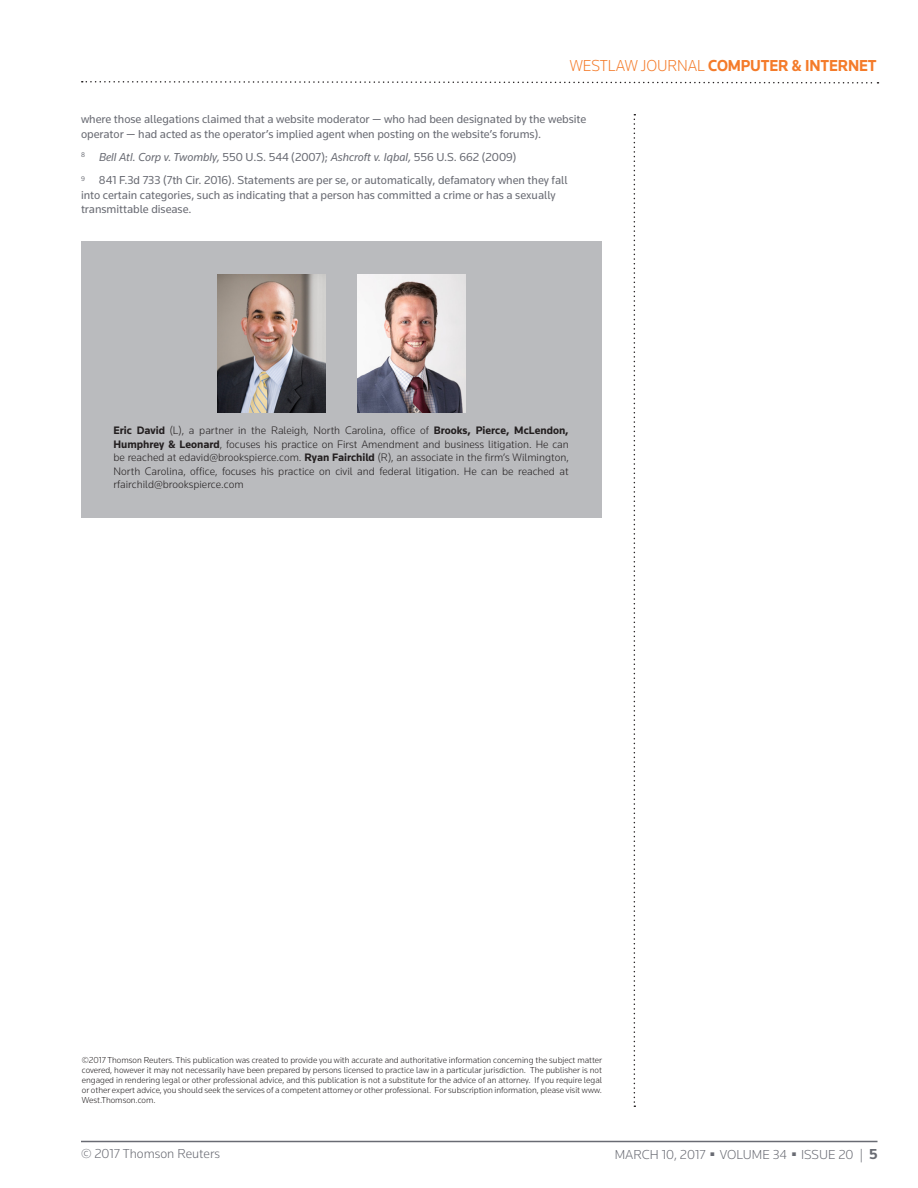
<style>
.page{position:relative;width:918px;height:1188px;background:#fff}
.page>*{position:absolute;margin:0;border:0;box-sizing:border-box;transform-origin:0 0}
.t1{font:700 16.5px "Knowledge";letter-spacing:-.01em;color:#f47b2a;scale:.95 1}
.t2{font:300 13.5px "Knowledge";color:#696b73}
.EN{font:12px/14.4px "Knowledge";color:#696b73}
.EN-2{font:italic 12px "Knowledge";color:#696b73}
.AB{font:300 11.25px/13.5px "Knowledge";color:#231f20;text-align:justify}
.t3{font:300 9px/9.9px "Knowledge";color:#231f20;text-align:justify}
.s1{font-weight:300}
.s2{font-style:normal}
.s3{font-weight:700}
.s4{font-weight:700;font-size:15px}
</style>
<div class="page">
<hr style="left:81px;top:1141px;width:797px;height:1px;background:#696b73">
<svg style="left:82px;top:81px;width:797px;height:3px"></svg>
<svg style="left:634px;top:114px;width:1px;height:993px"></svg>
<div style="left:81px;top:241px;width:521px;height:277px;background:#babbbe"></div>
<img style="left:218px;top:274px;width:107px;height:138px">
<img style="left:358px;top:274px;width:107px;height:139px">
<h1 class="t1" style="left:570px;top:55px;width:324px"><span class="s1">WESTLAW JOURNAL</span> COMPUTER &amp; INTERNET</h1>
<p class="EN" style="left:81px;top:112px;width:507px">where those allegations claimed that a website moderator — who had been designated by the website operator — had acted as the operator’s implied agent when posting on the website’s forums).</p>
<p class="EN-2" style="left:81px;top:150px;width:437px"><sup>8</sup> Bell Atl. Corp v. Twombly, <span class="s2">550 U.S. 544 (2007);</span> Ashcroft v. Iqbal, <span class="s2">556 U.S. 662 (2009)</span></p>
<p class="EN" style="left:81px;top:173px;width:488px"><sup>9</sup> 841 F.3d 733 (7th Cir. 2016). Statements are per se, or automatically, defamatory when they fall into certain categories, such as indicating that a person has committed a crime or has a sexually transmittable disease.</p>
<p class="AB" style="left:114px;top:424px;width:457px"><span class="s3">Eric David</span> (L), a partner in the Raleigh, North Carolina, office of <span class="s3">Brooks, Pierce, McLendon, Humphrey &amp; Leonard</span>, focuses his practice on First Amendment and business litigation. He can be reached at edavid@brookspierce.com. <span class="s3">Ryan Fairchild</span> (R), an associate in the firm’s Wilmington, North Carolina, office, focuses his practice on civil and federal litigation. He can be reached at rfairchild@brookspierce.com</p>
<p class="t3" style="left:82px;top:1055px;width:522px">©2017 Thomson Reuters. This publication was created to provide you with accurate and authoritative information concerning the subject matter covered, however it may not necessarily have been prepared by persons licensed to practice law in a particular jurisdiction. The publisher is not engaged in rendering legal or other professional advice, and this publication is not a substitute for the advice of an attorney. If you require legal or other expert advice, you should seek the services of a competent attorney or other professional. For subscription information, please visit www.<br>West.Thomson.com.</p>
<h2 class="t2" style="left:81px;top:1145px;width:141px">© 2017 Thomson Reuters</h2>
<h2 class="t2" style="left:615px;top:1146px;width:264px">MARCH 10, 2017 ■ VOLUME 34 ■ ISSUE 20 | <span class="s4">5</span></h2>
</div>
